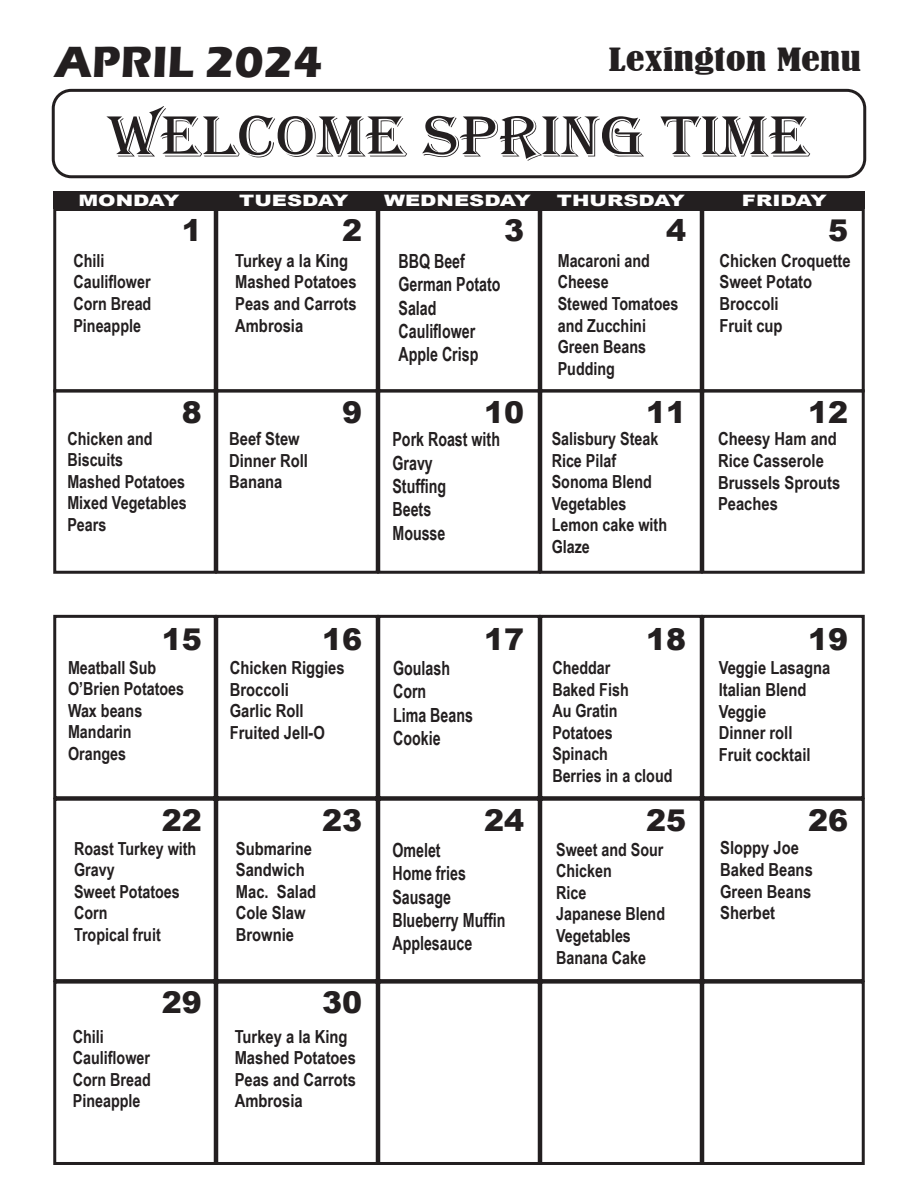
<style>
.page{position:relative;width:918px;height:1188px;background:#fff}
.page>*{position:absolute;margin:0;border:0;box-sizing:border-box;transform-origin:0 0}
.t1{font:60px "Algerian";color:#231f20;scale:1.1 1}
.t2{font:700 45px "Eras ITC";color:#231f20}
.t3{font:900 30px "Arial";color:#231f20}
.t4{font:condensed 30px "Bernard";color:#231f20;scale:1.4 1}
.t5{font:700 19.5px/23.4px "Arial Narrow";color:#231f20;scale:.89 1}
.t6{font:700 18px/21.6px "Arial Narrow";color:#231f20}
.t7{font:900 15.75px "Arial";color:#fff;scale:1.33 1}
</style>
<div class="page">
<div style="left:53px;top:208px;width:164px;height:184px;border:3px solid #231f20"></div>
<div style="left:215px;top:208px;width:164px;height:184px;border:3px solid #231f20"></div>
<div style="left:377px;top:208px;width:164px;height:184px;border:3px solid #231f20"></div>
<div style="left:539px;top:208px;width:164px;height:184px;border:3px solid #231f20"></div>
<div style="left:701px;top:208px;width:164px;height:184px;border:3px solid #231f20"></div>
<div style="left:53px;top:389px;width:164px;height:185px;border:3px solid #231f20"></div>
<div style="left:215px;top:389px;width:164px;height:185px;border:3px solid #231f20"></div>
<div style="left:377px;top:389px;width:164px;height:185px;border:3px solid #231f20"></div>
<div style="left:539px;top:389px;width:164px;height:185px;border:3px solid #231f20"></div>
<div style="left:701px;top:389px;width:164px;height:185px;border:3px solid #231f20"></div>
<div style="left:52px;top:89px;width:814px;height:89px;border:3px solid #231f20;border-radius:18px"></div>
<div style="left:53px;top:192px;width:812px;height:17px;background:#231f20"></div>
<div style="left:53px;top:615px;width:164px;height:184px;border:3px solid #231f20"></div>
<div style="left:215px;top:615px;width:164px;height:184px;border:3px solid #231f20"></div>
<div style="left:377px;top:615px;width:164px;height:184px;border:3px solid #231f20"></div>
<div style="left:539px;top:615px;width:164px;height:184px;border:3px solid #231f20"></div>
<div style="left:701px;top:615px;width:164px;height:184px;border:3px solid #231f20"></div>
<div style="left:53px;top:798px;width:164px;height:184px;border:3px solid #231f20"></div>
<div style="left:215px;top:798px;width:164px;height:184px;border:3px solid #231f20"></div>
<div style="left:377px;top:798px;width:164px;height:184px;border:3px solid #231f20"></div>
<div style="left:539px;top:798px;width:164px;height:184px;border:3px solid #231f20"></div>
<div style="left:701px;top:798px;width:164px;height:184px;border:3px solid #231f20"></div>
<div style="left:53px;top:981px;width:164px;height:184px;border:3px solid #231f20"></div>
<div style="left:215px;top:981px;width:164px;height:184px;border:3px solid #231f20"></div>
<div style="left:377px;top:981px;width:164px;height:184px;border:3px solid #231f20"></div>
<div style="left:539px;top:981px;width:164px;height:184px;border:3px solid #231f20"></div>
<div style="left:701px;top:981px;width:164px;height:184px;border:3px solid #231f20"></div>
<p class="t2" style="left:55px;top:36px;width:269px">APRIL 2024</p>
<p class="t4" style="left:609px;top:42px;width:182px">Lexington Menu</p>
<p class="t1" style="left:108px;top:103px;width:639px">Welcome Spring Time</p>
<p class="t7" style="left:78px;top:189px;width:78px">MONDAY</p>
<p class="t7" style="left:239px;top:189px;width:84px">TUESDAY</p>
<p class="t7" style="left:384px;top:189px;width:112px">WEDNESDAY</p>
<p class="t7" style="left:557px;top:189px;width:98px">THURSDAY</p>
<p class="t7" style="left:742px;top:189px;width:65px">FRIDAY</p>
<p class="t6" style="left:73px;top:249px;width:33px">Chili</p>
<p class="t6" style="left:73px;top:270px;width:79px">Cauliflower</p>
<p class="t6" style="left:73px;top:292px;width:79px">Corn Bread</p>
<p class="t6" style="left:73px;top:314px;width:69px">Pineapple</p>
<p class="t3" style="left:182px;top:209px;width:22px">1</p>
<p class="t3" style="left:342px;top:209px;width:22px">2</p>
<p class="t3" style="left:504px;top:209px;width:22px">3</p>
<p class="t3" style="left:666px;top:209px;width:22px">4</p>
<p class="t3" style="left:828px;top:209px;width:22px">5</p>
<p class="t6" style="left:235px;top:249px;width:114px">Turkey a la King</p>
<p class="t6" style="left:235px;top:270px;width:123px">Mashed Potatoes</p>
<p class="t6" style="left:235px;top:292px;width:123px">Peas and Carrots</p>
<p class="t6" style="left:235px;top:314px;width:70px">Ambrosia</p>
<p class="t5" style="left:399px;top:248px;width:76px">BBQ Beef</p>
<p class="t5" style="left:399px;top:272px;width:116px">German Potato</p>
<p class="t5" style="left:399px;top:295px;width:44px">Salad</p>
<p class="t5" style="left:399px;top:319px;width:88px">Cauliflower</p>
<p class="t5" style="left:399px;top:342px;width:91px">Apple Crisp</p>
<p class="t6" style="left:558px;top:249px;width:94px">Macaroni and<br>Cheese</p>
<p class="t6" style="left:558px;top:292px;width:122px">Stewed Tomatoes and Zucchini</p>
<p class="t6" style="left:558px;top:335px;width:90px">Green Beans</p>
<p class="t6" style="left:558px;top:357px;width:59px">Pudding</p>
<p class="t6" style="left:720px;top:249px;width:133px">Chicken Croquette</p>
<p class="t6" style="left:720px;top:270px;width:94px">Sweet Potato</p>
<p class="t6" style="left:720px;top:292px;width:61px">Broccoli</p>
<p class="t6" style="left:720px;top:314px;width:65px">Fruit cup</p>
<p class="t3" style="left:182px;top:390px;width:22px">8</p>
<p class="t3" style="left:342px;top:390px;width:22px">9</p>
<p class="t3" style="left:484px;top:390px;width:42px">10</p>
<p class="t3" style="left:646px;top:390px;width:42px">11</p>
<p class="t3" style="left:808px;top:390px;width:42px">12</p>
<p class="t6" style="left:67px;top:427px;width:87px">Chicken and</p>
<p class="t6" style="left:67px;top:448px;width:57px">Biscuits</p>
<p class="t6" style="left:67px;top:470px;width:119px">Mashed Potatoes</p>
<p class="t6" style="left:67px;top:491px;width:121px">Mixed Vegetables</p>
<p class="t6" style="left:67px;top:513px;width:41px">Pears</p>
<p class="t6" style="left:229px;top:427px;width:72px">Beef Stew</p>
<p class="t6" style="left:229px;top:449px;width:80px">Dinner Roll</p>
<p class="t6" style="left:229px;top:470px;width:55px">Banana</p>
<p class="t5" style="left:393px;top:427px;width:122px">Pork Roast with<br>Gravy</p>
<p class="t5" style="left:393px;top:473px;width:62px">Stuffing</p>
<p class="t5" style="left:393px;top:497px;width:45px">Beets</p>
<p class="t5" style="left:393px;top:520px;width:61px">Mousse</p>
<p class="t6" style="left:552px;top:427px;width:108px">Salisbury Steak</p>
<p class="t6" style="left:552px;top:449px;width:66px">Rice Pilaf</p>
<p class="t6" style="left:552px;top:470px;width:102px">Sonoma Blend</p>
<p class="t6" style="left:552px;top:492px;width:76px">Vegetables</p>
<p class="t6" style="left:552px;top:513px;width:117px">Lemon cake with<br>Glaze</p>
<p class="t6" style="left:718px;top:427px;width:120px">Cheesy Ham and<br>Rice Casserole</p>
<p class="t6" style="left:718px;top:471px;width:124px">Brussels Sprouts</p>
<p class="t6" style="left:718px;top:492px;width:61px">Peaches</p>
<p class="t3" style="left:162px;top:617px;width:42px">15</p>
<p class="t3" style="left:322px;top:617px;width:42px">16</p>
<p class="t3" style="left:484px;top:617px;width:42px">17</p>
<p class="t3" style="left:646px;top:617px;width:42px">18</p>
<p class="t3" style="left:808px;top:617px;width:42px">19</p>
<p class="t6" style="left:68px;top:656px;width:90px">Meatball Sub</p>
<p class="t6" style="left:68px;top:677px;width:118px">O’Brien Potatoes</p>
<p class="t6" style="left:68px;top:699px;width:76px">Wax beans</p>
<p class="t6" style="left:68px;top:720px;width:65px">Mandarin</p>
<p class="t6" style="left:68px;top:742px;width:60px">Oranges</p>
<p class="t6" style="left:230px;top:656px;width:116px">Chicken Riggies</p>
<p class="t6" style="left:230px;top:678px;width:61px">Broccoli</p>
<p class="t6" style="left:230px;top:699px;width:75px">Garlic Roll</p>
<p class="t6" style="left:230px;top:721px;width:97px">Fruited Jell-O</p>
<p class="t5" style="left:393px;top:656px;width:65px">Goulash</p>
<p class="t5" style="left:393px;top:679px;width:39px">Corn</p>
<p class="t5" style="left:393px;top:702px;width:91px">Lima Beans</p>
<p class="t5" style="left:393px;top:726px;width:55px">Cookie</p>
<p class="t6" style="left:552px;top:656px;width:60px">Cheddar</p>
<p class="t6" style="left:552px;top:678px;width:78px">Baked Fish</p>
<p class="t6" style="left:552px;top:699px;width:67px">Au Gratin</p>
<p class="t6" style="left:552px;top:721px;width:62px">Potatoes</p>
<p class="t6" style="left:552px;top:742px;width:57px">Spinach</p>
<p class="t6" style="left:552px;top:764px;width:122px">Berries in a cloud</p>
<p class="t6" style="left:719px;top:656px;width:113px">Veggie Lasagna</p>
<p class="t6" style="left:719px;top:678px;width:89px">Italian Blend</p>
<p class="t6" style="left:719px;top:700px;width:49px">Veggie</p>
<p class="t6" style="left:719px;top:721px;width:75px">Dinner roll</p>
<p class="t6" style="left:719px;top:743px;width:93px">Fruit cocktail</p>
<p class="t3" style="left:162px;top:799px;width:42px">22</p>
<p class="t3" style="left:322px;top:799px;width:42px">23</p>
<p class="t3" style="left:484px;top:799px;width:42px">24</p>
<p class="t3" style="left:646px;top:799px;width:42px">25</p>
<p class="t3" style="left:808px;top:799px;width:42px">26</p>
<p class="t6" style="left:74px;top:837px;width:124px">Roast Turkey with<br>Gravy</p>
<p class="t6" style="left:74px;top:880px;width:107px">Sweet Potatoes</p>
<p class="t6" style="left:74px;top:901px;width:35px">Corn</p>
<p class="t6" style="left:74px;top:923px;width:88px">Tropical fruit</p>
<p class="t6" style="left:236px;top:837px;width:78px">Submarine</p>
<p class="t6" style="left:236px;top:858px;width:70px">Sandwich</p>
<p class="t6" style="left:236px;top:880px;width:82px">Mac. Salad</p>
<p class="t6" style="left:236px;top:901px;width:71px">Cole Slaw</p>
<p class="t6" style="left:236px;top:923px;width:60px">Brownie</p>
<p class="t6" style="left:73px;top:1025px;width:33px">Chili</p>
<p class="t6" style="left:73px;top:1046px;width:79px">Cauliflower</p>
<p class="t6" style="left:73px;top:1068px;width:79px">Corn Bread</p>
<p class="t6" style="left:73px;top:1089px;width:69px">Pineapple</p>
<p class="t3" style="left:162px;top:980px;width:42px">29</p>
<p class="t3" style="left:322px;top:980px;width:42px">30</p>
<p class="t6" style="left:235px;top:1025px;width:114px">Turkey a la King</p>
<p class="t6" style="left:235px;top:1046px;width:123px">Mashed Potatoes</p>
<p class="t6" style="left:235px;top:1068px;width:123px">Peas and Carrots</p>
<p class="t6" style="left:235px;top:1089px;width:70px">Ambrosia</p>
<p class="t5" style="left:392px;top:837px;width:56px">Omelet</p>
<p class="t5" style="left:392px;top:861px;width:84px">Home fries</p>
<p class="t5" style="left:392px;top:884px;width:67px">Sausage</p>
<p class="t5" style="left:392px;top:907px;width:129px">Blueberry Muffin</p>
<p class="t5" style="left:392px;top:931px;width:91px">Applesauce</p>
<p class="t6" style="left:556px;top:838px;width:109px">Sweet and Sour<br>Chicken</p>
<p class="t6" style="left:556px;top:881px;width:32px">Rice</p>
<p class="t6" style="left:556px;top:902px;width:111px">Japanese Blend<br>Vegetables</p>
<p class="t6" style="left:556px;top:946px;width:91px">Banana Cake</p>
<p class="t6" style="left:720px;top:836px;width:80px">Sloppy Joe</p>
<p class="t6" style="left:720px;top:858px;width:94px">Baked Beans</p>
<p class="t6" style="left:720px;top:880px;width:93px">Green Beans</p>
<p class="t6" style="left:720px;top:901px;width:56px">Sherbet</p>
</div>
